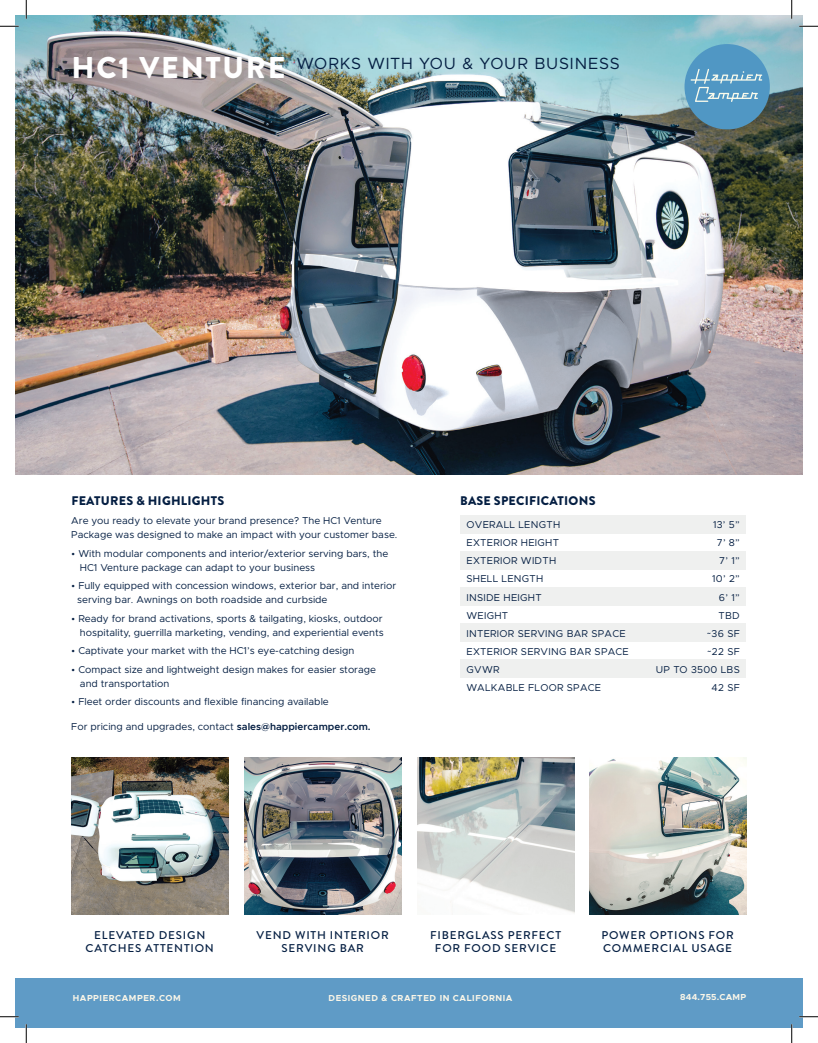
<style>
.page{position:relative;width:818px;height:1043px;background:#fff}
.page>*{position:absolute;margin:0;border:0;box-sizing:border-box;transform-origin:0 0}
.Display_Typeface{font:900 30px "Brandon Grotesque";letter-spacing:.06em;color:#fff}
.Content_Typeface{font:16.25px "Metropolis";letter-spacing:.045em;color:#041e42}
.Resource_Header_1{font:900 12.5px "Brandon Grotesque";letter-spacing:.02em;color:#041e42}
.Image_Title{font:500 11.25px/12.5px "Brandon Grotesque";letter-spacing:.07em;color:#041e42;text-align:center}
.Resource_Body_wide_s{font:10px/13.8px "Metropolis";color:#041e42}
.Resource_Body_wide_s-2{font:10px "Metropolis";letter-spacing:.025em;color:#041e42}
.t1{font:700 8.75px "Metropolis";letter-spacing:.06em;color:#faf6e8}
.t2{font:700 8.75px "Metropolis";letter-spacing:.02em;color:#faf6e8}
.s1{font-weight:600}
</style>
<div class="page">
<img style="left:15px;top:15px;width:787px;height:459px">
<img style="left:417px;top:758px;width:157px;height:155px">
<img style="left:244px;top:758px;width:157px;height:157px">
<img style="left:71px;top:758px;width:157px;height:157px">
<img style="left:589px;top:758px;width:157px;height:157px">
<div style="left:460px;top:515px;width:286px;height:18px;background:#eff0ef"></div>
<div style="left:460px;top:552px;width:286px;height:18px;background:#eff0ef"></div>
<div style="left:460px;top:588px;width:286px;height:17px;background:#eff0ef"></div>
<div style="left:460px;top:624px;width:286px;height:18px;background:#eff0ef"></div>
<div style="left:460px;top:660px;width:286px;height:18px;background:#eff0ef"></div>
<div style="left:684px;top:44px;width:85px;height:85px;background:#5097c4;border-radius:50%"></div>
<svg style="left:690px;top:69px;width:72px;height:33px"></svg>
<div style="left:15px;top:978px;width:787px;height:50px;background:#5f9bc6"></div>
<svg style="left:0;top:25px;width:19px;height:2px"></svg>
<svg style="left:799px;top:25px;width:19px;height:2px"></svg>
<svg style="left:0;top:1016px;width:19px;height:1px"></svg>
<svg style="left:799px;top:1015px;width:19px;height:2px"></svg>
<svg style="left:25px;top:0;width:2px;height:19px"></svg>
<svg style="left:25px;top:1024px;width:2px;height:18px"></svg>
<svg style="left:790px;top:0;width:2px;height:19px"></svg>
<svg style="left:791px;top:1024px;width:1px;height:18px"></svg>
<p class="Display_Typeface" style="left:71px;top:47px;width:215px">HC1 VENTURE</p>
<p class="Content_Typeface" style="left:296px;top:53px;width:325px">WORKS WITH YOU &amp; YOUR BUSINESS</p>
<p class="Resource_Header_1" style="left:71px;top:491px;width:154px">FEATURES &amp; HIGHLIGHTS</p>
<p class="Resource_Header_1" style="left:460px;top:491px;width:137px">BASE SPECIFICATIONS</p>
<p class="Resource_Body_wide_s-2" style="left:466px;top:518px;width:95px">OVERALL LENGTH</p>
<p class="Resource_Body_wide_s-2" style="left:466px;top:536px;width:94px">EXTERIOR HEIGHT</p>
<p class="Resource_Body_wide_s-2" style="left:466px;top:554px;width:91px">EXTERIOR WIDTH</p>
<p class="Resource_Body_wide_s-2" style="left:466px;top:573px;width:78px">SHELL LENGTH</p>
<p class="Resource_Body_wide_s-2" style="left:466px;top:591px;width:77px">INSIDE HEIGHT</p>
<p class="Resource_Body_wide_s" style="left:466px;top:608px;width:43px">WEIGHT</p>
<p class="Resource_Body_wide_s-2" style="left:466px;top:627px;width:161px">INTERIOR SERVING BAR SPACE</p>
<p class="Resource_Body_wide_s-2" style="left:466px;top:645px;width:164px">EXTERIOR SERVING BAR SPACE</p>
<p class="Resource_Body_wide_s" style="left:466px;top:662px;width:35px">GVWR</p>
<p class="Resource_Body_wide_s-2" style="left:466px;top:681px;width:136px">WALKABLE FLOOR SPACE</p>
<p class="Resource_Body_wide_s" style="left:71px;top:514px;width:328px">Are you ready to elevate your brand presence? The HC1 Venture<br>Package was designed to make an impact with your customer base.</p>
<p class="Resource_Body_wide_s" style="left:80px;top:546px;width:310px;text-indent:-9px">• With modular components and interior/exterior serving bars, the<br>HC1 Venture package can adapt to your business</p>
<p class="Resource_Body_wide_s" style="left:77px;top:579px;width:321px;text-indent:-6px">• Fully equipped with concession windows, exterior bar, and interior serving bar. Awnings on both roadside and curbside</p>
<p class="Resource_Body_wide_s" style="left:71px;top:611px;width:314px;text-align:right">• Ready for brand activations, sports &amp; tailgating, kiosks, outdoor hospitality, guerrilla marketing, vending, and experiential events</p>
<p class="Resource_Body_wide_s" style="left:71px;top:644px;width:285px">• Captivate your market with the HC1’s eye-catching design</p>
<p class="Resource_Body_wide_s" style="left:80px;top:662px;width:298px;text-indent:-9px">• Compact size and lightweight design makes for easier storage and transportation</p>
<p class="Resource_Body_wide_s" style="left:71px;top:695px;width:259px">• Fleet order discounts and flexible financing available</p>
<p class="Resource_Body_wide_s" style="left:71px;top:720px;width:301px">For pricing and upgrades, contact <span class="s1">sales@happiercamper.com.</span></p>
<p class="Resource_Body_wide_s" style="left:713px;top:518px;width:28px">13’ 5”</p>
<p class="Resource_Body_wide_s" style="left:716px;top:536px;width:24px">7’ 8”</p>
<p class="Resource_Body_wide_s" style="left:719px;top:554px;width:22px">7’ 1”</p>
<p class="Resource_Body_wide_s" style="left:712px;top:572px;width:29px">10’ 2”</p>
<p class="Resource_Body_wide_s" style="left:718px;top:590px;width:22px">6’ 1”</p>
<p class="Resource_Body_wide_s" style="left:718px;top:608px;width:23px">TBD</p>
<p class="Resource_Body_wide_s" style="left:707px;top:626px;width:34px">~36 SF</p>
<p class="Resource_Body_wide_s" style="left:707px;top:644px;width:34px">~22 SF</p>
<p class="Resource_Body_wide_s-2" style="left:655px;top:663px;width:85px">UP TO 3500 LBS</p>
<p class="Resource_Body_wide_s" style="left:711px;top:680px;width:30px">42 SF</p>
<p class="Image_Title" style="left:86px;top:929px;width:130px">ELEVATED DESIGN<br>CATCHES ATTENTION</p>
<p class="Image_Title" style="left:430px;top:929px;width:132px">FIBERGLASS PERFECT</p>
<p class="Image_Title" style="left:256px;top:929px;width:134px">VEND WITH INTERIOR</p>
<p class="Image_Title" style="left:281px;top:941px;width:84px">SERVING BAR</p>
<p class="Image_Title" style="left:435px;top:941px;width:123px">FOR FOOD SERVICE</p>
<p class="Image_Title" style="left:601px;top:929px;width:134px;text-align:left">POWER OPTIONS FOR<br>COMMERCIAL USAGE</p>
<p class="t1" style="left:73px;top:992px;width:109px">HAPPIERCAMPER.COM</p>
<p class="t1" style="left:328px;top:992px;width:185px">DESIGNED &amp; CRAFTED IN CALIFORNIA</p>
<p class="t2" style="left:680px;top:991px;width:67px">844.755.CAMP</p>
</div>
